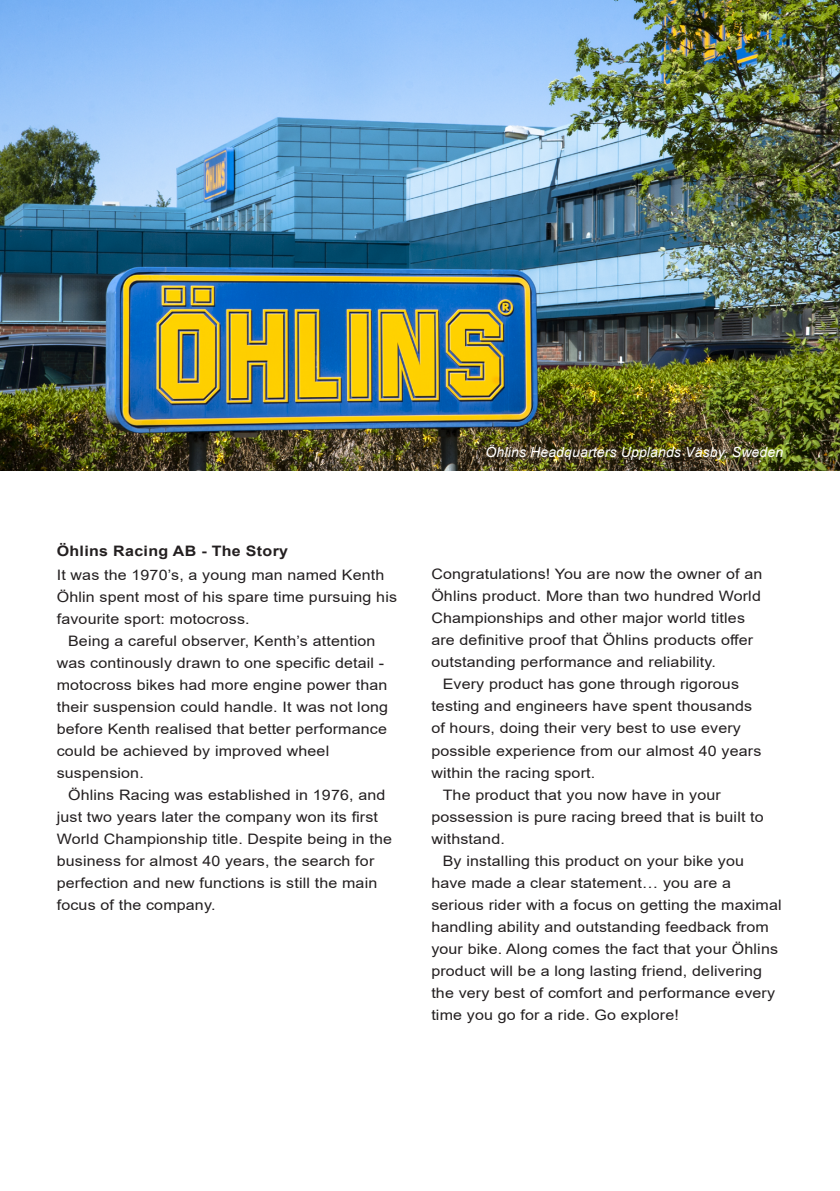
<style>
.page{position:relative;width:840px;height:1191px;background:#fff}
.page>*{position:absolute;margin:0;border:0;box-sizing:border-box;transform-origin:0 0}
.t1{font:14.4px/22px "Arial";letter-spacing:.01em;color:#231f20;scale:1.11 1}
.t2{font:700 14.4px "Arial";letter-spacing:.02em;color:#231f20;scale:1.11 1}
.t3{font:italic 14px "Arial";letter-spacing:.01em;color:#fff}
</style>
<div class="page">
<img style="left:0;top:0;width:839px;height:471px">
<p class="t2" style="left:57px;top:540px;width:210px">Öhlins Racing AB - The Story</p>
<p class="t1" style="left:57px;top:563px;width:308px">It was the 1970’s, a young man named Kenth<br>Öhlin spent most of his spare time pursuing his favourite sport: motocross.</p>
<p class="t1" style="left:57px;top:629px;width:300px;text-indent:11px">Being a careful observer, Kenth’s attention was continously drawn to one specific detail - motocross bikes had more engine power than their suspension could handle. It was not long before Kenth realised that better performance could be achieved by improved wheel suspension.</p>
<p class="t1" style="left:57px;top:783px;width:303px;text-indent:11px">Öhlins Racing was established in 1976, and just two years later the company won its first World Championship title. Despite being in the business for almost 40 years, the search for perfection and new functions is still the main focus of the company.</p>
<p class="t3" style="left:485px;top:442px;width:299px">Öhlins Headquarters Upplands Väsby, Sweden</p>
<p class="t1" style="left:431px;top:563px;width:299px">Congratulations! You are now the owner of an</p>
<p class="t1" style="left:431px;top:585px;width:298px">Öhlins product. More than two hundred World</p>
<p class="t1" style="left:431px;top:607px;width:284px">Championships and other major world titles</p>
<p class="t1" style="left:431px;top:629px;width:291px">are definitive proof that Öhlins products offer</p>
<p class="t1" style="left:431px;top:651px;width:258px">outstanding performance and reliability.</p>
<p class="t1" style="left:442px;top:673px;width:268px">Every product has gone through rigorous</p>
<p class="t1" style="left:431px;top:695px;width:290px">testing and engineers have spent thousands</p>
<p class="t1" style="left:431px;top:717px;width:280px">of hours, doing their very best to use every</p>
<p class="t1" style="left:431px;top:739px;width:298px">possible experience from our almost 40 years</p>
<p class="t1" style="left:431px;top:761px;width:149px">within the racing sport.</p>
<p class="t1" style="left:442px;top:783px;width:252px">The product that you now have in your</p>
<p class="t1" style="left:431px;top:805px;width:301px">possession is pure racing breed that is built to</p>
<p class="t1" style="left:431px;top:827px;width:68px">withstand.</p>
<p class="t1" style="left:442px;top:849px;width:273px">By installing this product on your bike you</p>
<p class="t1" style="left:431px;top:871px;width:271px">have made a clear statement… you are a</p>
<p class="t1" style="left:431px;top:893px;width:317px">serious rider with a focus on getting the maximal</p>
<p class="t1" style="left:431px;top:915px;width:305px">handling ability and outstanding feedback from</p>
<p class="t1" style="left:431px;top:937px;width:314px">your bike. Along comes the fact that your Öhlins</p>
<p class="t1" style="left:431px;top:959px;width:299px">product will be a long lasting friend, delivering</p>
<p class="t1" style="left:431px;top:981px;width:311px">the very best of comfort and performance every</p>
<p class="t1" style="left:431px;top:1003px;width:224px">time you go for a ride. Go explore!</p>
</div>
